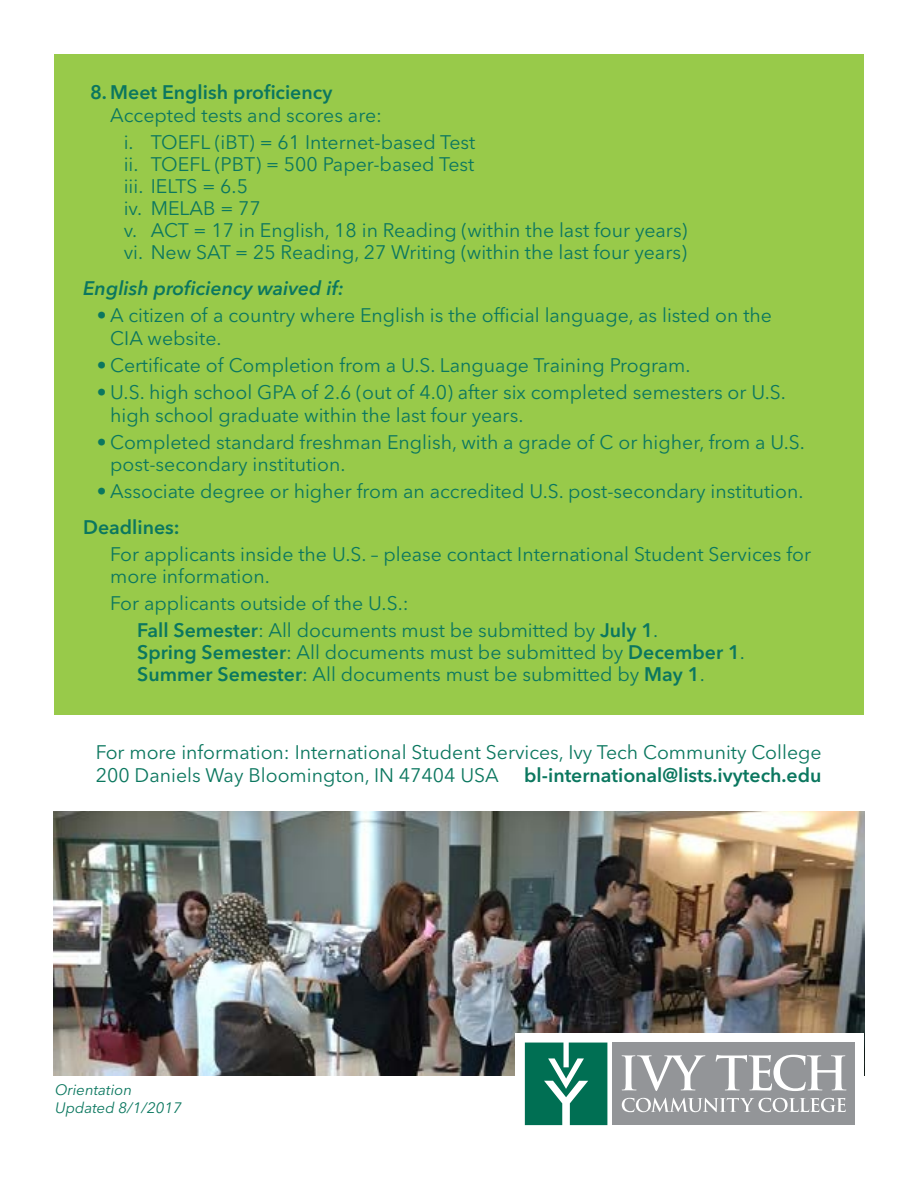
<style>
.page{position:relative;width:918px;height:1188px;background:#fff}
.page>*{position:absolute;margin:0;border:0;box-sizing:border-box;transform-origin:0 0}
.t1{font:19.5px/21.9px "Avenir Next LT Pro";color:#0b775f}
.t2{font:600 19.5px "Avenir Next LT Pro";color:#0b775f}
.t3{font:italic 600 19.5px "Avenir Next LT Pro";color:#0b775f}
.t4{font:italic 15px/18px "Avenir Next LT Pro";color:#0b775f}
.s1{font-weight:600}
</style>
<div class="page">
<div style="left:54px;top:54px;width:810px;height:661px;background:#98ca4a"></div>
<img style="left:54px;top:811px;width:810px;height:264px">
<div style="left:516px;top:1034px;width:348px;height:100px;background:#fff"></div>
<svg style="left:525px;top:1043px;width:82px;height:82px;background:#25836b"></svg>
<div style="left:613px;top:1043px;width:242px;height:82px;background:#939598"></div>
<svg style="left:622px;top:1098px;width:224px;height:14px"></svg>
<svg style="left:622px;top:1055px;width:83px;height:36px"></svg>
<svg style="left:716px;top:1055px;width:131px;height:36px"></svg>
<p class="t2" style="left:90px;top:80px;width:244px">8. Meet English proficiency</p>
<p class="t1" style="left:124px;top:102px;width:353px;line-height:27px;text-indent:-13px">Accepted tests and scores are:<br>i. TOEFL (iBT) = 61 Internet-based Test</p>
<p class="t1" style="left:124px;top:153px;width:565px">ii. TOEFL (PBT) = 500 Paper-based Test<br>iii. IELTS = 6.5<br>iv. MELAB = 77<br>v. ACT = 17 in English, 18 in Reading (within the last four years) vi. New SAT = 25 Reading, 27 Writing (within the last four years)</p>
<p class="t3" style="left:83px;top:276px;width:262px">English proficiency waived if:</p>
<p class="t1" style="left:110px;top:303px;width:663px;line-height:23.4px;text-indent:-13px">• A citizen of a country where English is the official language, as listed on the<br>CIA website.</p>
<p class="t1" style="left:97px;top:354px;width:595px">• Certificate of Completion from a U.S. Language Training Program.</p>
<p class="t1" style="left:110px;top:381px;width:677px;line-height:23.4px;text-indent:-13px">• U.S. high school GPA of 2.6 (out of 4.0) after six completed semesters or U.S. high school graduate within the last four years.</p>
<p class="t1" style="left:110px;top:432px;width:696px;text-indent:-13px">• Completed standard freshman English, with a grade of C or higher, from a U.S. post-secondary institution.</p>
<p class="t1" style="left:97px;top:481px;width:708px">• Associate degree or higher from an accredited U.S. post-secondary institution.</p>
<p class="t2" style="left:83px;top:516px;width:98px">Deadlines:</p>
<p class="t1" style="left:110px;top:544px;width:702px">For applicants inside the U.S. – please contact International Student Services for more information.</p>
<p class="t1" style="left:137px;top:590px;width:523px;line-height:27px;text-indent:-27px">For applicants outside of the U.S.:<br><span class="s1">Fall Semester</span>: All documents must be submitted by <span class="s1">July 1</span>.</p>
<p class="t1" style="left:137px;top:641px;width:609px"><span class="s1">Spring Semester</span>: All documents must be submitted by <span class="s1">December 1</span>.<br><span class="s1">Summer Semester</span>: All documents must be submitted by <span class="s1">May 1</span>.</p>
<p class="t1" style="left:96px;top:740px;width:727px;line-height:23.4px">For more information: International Student Services, Ivy Tech Community College<br>200 Daniels Way Bloomington, IN 47404 USA</p>
<p class="t2" style="left:524px;top:763px;width:299px">bl-international@lists.ivytech.edu</p>
<p class="t4" style="left:55px;top:1081px;width:128px">Orientation<br>Updated 8/1/2017</p>
</div>
